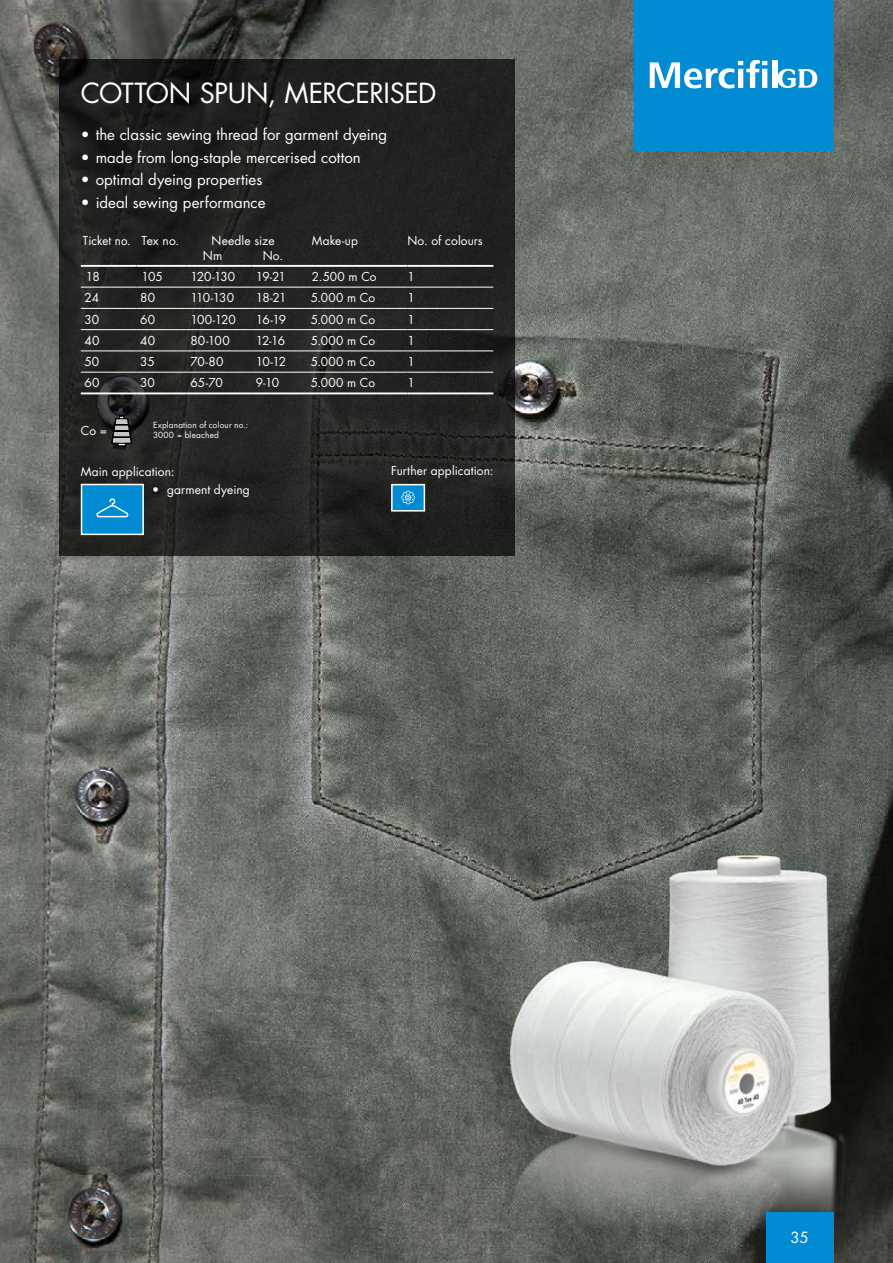
<style>
.page{position:relative;width:893px;height:1263px;background:#fff}
.page>*{position:absolute;margin:0;border:0;box-sizing:border-box;transform-origin:0 0}
.t1{font:27px "Futura Std";letter-spacing:-.015em;color:#fff}
.t2{font:15px "Futura Std";color:#fff}
.t3{font:15px "Futura";color:#fff}
.t4{font:12px "Futura";color:#fff}
.t5{font:12px "Futura Std";letter-spacing:.01em;color:#fff}
.t6{font:12px "Futura";color:#fff;scale:.96 1}
.t7{font:8.25px/10.5px "Futura Std";letter-spacing:.02em;color:#fff}
</style>
<div class="page">
<img style="left:0;top:0;width:893px;height:1263px">
<svg style="left:60px;top:60px;width:455px;height:496px;fill:#222321"></svg>
<svg style="left:112px;top:416px;width:20px;height:30px"></svg>
<div style="left:81px;top:484px;width:63px;height:51px;background:#008bd2;border:2px solid #fff"></div>
<svg style="left:96px;top:498px;width:32px;height:19px"></svg>
<div style="left:391px;top:484px;width:34px;height:27px;background:#008bd2;border:2px solid #fff"></div>
<svg style="left:401px;top:491px;width:14px;height:13px"></svg>
<div style="left:634px;top:0;width:199px;height:151px;background:#008bd2"></div>
<svg style="left:650px;top:60px;width:117px;height:28px"></svg>
<div style="left:772px;top:60px;width:5px;height:28px;background:#fff"></div>
<svg style="left:777px;top:69px;width:40px;height:19px"></svg>
<img style="left:427px;top:705px;width:466px;height:525px">
<hr style="left:81px;top:287px;width:55px;height:1px;background:#fff">
<hr style="left:136px;top:287px;width:50px;height:1px;background:#fff">
<hr style="left:186px;top:287px;width:66px;height:1px;background:#fff">
<hr style="left:252px;top:287px;width:55px;height:1px;background:#fff">
<hr style="left:307px;top:287px;width:100px;height:1px;background:#fff">
<hr style="left:407px;top:287px;width:86px;height:1px;background:#fff">
<hr style="left:81px;top:308px;width:55px;height:1px;background:#fff">
<hr style="left:136px;top:308px;width:50px;height:1px;background:#fff">
<hr style="left:186px;top:308px;width:66px;height:1px;background:#fff">
<hr style="left:252px;top:308px;width:55px;height:1px;background:#fff">
<hr style="left:307px;top:308px;width:100px;height:1px;background:#fff">
<hr style="left:407px;top:308px;width:86px;height:1px;background:#fff">
<hr style="left:81px;top:329px;width:55px;height:1px;background:#fff">
<hr style="left:136px;top:329px;width:50px;height:1px;background:#fff">
<hr style="left:186px;top:329px;width:66px;height:1px;background:#fff">
<hr style="left:252px;top:329px;width:55px;height:1px;background:#fff">
<hr style="left:307px;top:329px;width:100px;height:1px;background:#fff">
<hr style="left:407px;top:329px;width:86px;height:1px;background:#fff">
<hr style="left:81px;top:350px;width:55px;height:1px;background:#fff">
<hr style="left:136px;top:350px;width:50px;height:1px;background:#fff">
<hr style="left:186px;top:350px;width:66px;height:1px;background:#fff">
<hr style="left:252px;top:350px;width:55px;height:1px;background:#fff">
<hr style="left:307px;top:350px;width:100px;height:1px;background:#fff">
<hr style="left:407px;top:350px;width:86px;height:1px;background:#fff">
<hr style="left:81px;top:372px;width:55px;height:1px;background:#fff">
<hr style="left:136px;top:372px;width:50px;height:1px;background:#fff">
<hr style="left:186px;top:372px;width:66px;height:1px;background:#fff">
<hr style="left:252px;top:372px;width:55px;height:1px;background:#fff">
<hr style="left:307px;top:372px;width:100px;height:1px;background:#fff">
<hr style="left:407px;top:372px;width:86px;height:1px;background:#fff">
<hr style="left:81px;top:265px;width:55px;height:2px;background:#fff">
<hr style="left:136px;top:265px;width:50px;height:2px;background:#fff">
<hr style="left:186px;top:265px;width:66px;height:2px;background:#fff">
<hr style="left:252px;top:265px;width:55px;height:2px;background:#fff">
<hr style="left:307px;top:265px;width:100px;height:2px;background:#fff">
<hr style="left:407px;top:265px;width:86px;height:2px;background:#fff">
<hr style="left:81px;top:392px;width:55px;height:2px;background:#fff">
<hr style="left:136px;top:392px;width:50px;height:2px;background:#fff">
<hr style="left:186px;top:392px;width:66px;height:2px;background:#fff">
<hr style="left:252px;top:392px;width:55px;height:2px;background:#fff">
<hr style="left:307px;top:392px;width:100px;height:2px;background:#fff">
<hr style="left:407px;top:392px;width:86px;height:2px;background:#fff">
<div style="left:766px;top:1212px;width:67px;height:51px;background:#008bd2"></div>
<h1 class="t1" style="left:81px;top:76px;width:357px">COTTON SPUN, MERCERISED</h1>
<p class="t2" style="left:81px;top:125px;width:308px">• the classic sewing thread for garment dyeing</p>
<p class="t2" style="left:81px;top:148px;width:282px">• made from long-staple mercerised cotton</p>
<p class="t2" style="left:81px;top:170px;width:183px">• optimal dyeing properties</p>
<p class="t2" style="left:81px;top:193px;width:186px">• ideal sewing performance</p>
<p class="t6" style="left:83px;top:233px;width:102px">Ticket no. Tex no.</p>
<p class="t4" style="left:211px;top:233px;width:65px">Needle size</p>
<p class="t4" style="left:312px;top:233px;width:48px">Make-up</p>
<p class="t4" style="left:407px;top:233px;width:77px">No. of colours</p>
<p class="t4" style="left:203px;top:248px;width:21px">Nm</p>
<p class="t4" style="left:263px;top:248px;width:22px">No.</p>
<p class="t4" style="left:86px;top:269px;width:15px">18</p>
<p class="t4" style="left:142px;top:269px;width:23px">105</p>
<p class="t4" style="left:190px;top:269px;width:46px">120-130</p>
<p class="t4" style="left:256px;top:269px;width:32px">19-21</p>
<p class="t4" style="left:312px;top:269px;width:66px">2.500 m Co</p>
<p class="t4" style="left:407px;top:269px;width:9px">1</p>
<p class="t4" style="left:85px;top:290px;width:16px">24</p>
<p class="t4" style="left:140px;top:290px;width:16px">80</p>
<p class="t4" style="left:190px;top:290px;width:45px">110-130</p>
<p class="t4" style="left:256px;top:290px;width:32px">18-21</p>
<p class="t4" style="left:311px;top:290px;width:66px">5.000 m Co</p>
<p class="t4" style="left:407px;top:290px;width:9px">1</p>
<p class="t4" style="left:85px;top:312px;width:16px">30</p>
<p class="t4" style="left:140px;top:312px;width:16px">60</p>
<p class="t4" style="left:190px;top:312px;width:47px">100-120</p>
<p class="t4" style="left:256px;top:312px;width:32px">16-19</p>
<p class="t4" style="left:311px;top:312px;width:66px">5.000 m Co</p>
<p class="t4" style="left:407px;top:312px;width:9px">1</p>
<p class="t4" style="left:85px;top:333px;width:16px">40</p>
<p class="t4" style="left:140px;top:333px;width:16px">40</p>
<p class="t4" style="left:190px;top:333px;width:41px">80-100</p>
<p class="t4" style="left:256px;top:333px;width:31px">12-16</p>
<p class="t4" style="left:311px;top:333px;width:66px">5.000 m Co</p>
<p class="t4" style="left:407px;top:333px;width:9px">1</p>
<p class="t4" style="left:85px;top:354px;width:16px">50</p>
<p class="t4" style="left:140px;top:354px;width:16px">35</p>
<p class="t4" style="left:190px;top:354px;width:34px">70-80</p>
<p class="t4" style="left:256px;top:354px;width:32px">10-12</p>
<p class="t4" style="left:311px;top:354px;width:66px">5.000 m Co</p>
<p class="t4" style="left:407px;top:354px;width:9px">1</p>
<p class="t4" style="left:85px;top:375px;width:16px">60</p>
<p class="t4" style="left:140px;top:375px;width:16px">30</p>
<p class="t4" style="left:190px;top:375px;width:34px">65-70</p>
<p class="t4" style="left:256px;top:375px;width:25px">9-10</p>
<p class="t4" style="left:311px;top:375px;width:66px">5.000 m Co</p>
<p class="t4" style="left:407px;top:375px;width:9px">1</p>
<p class="t5" style="left:81px;top:423px;width:28px">Co =</p>
<p class="t7" style="left:153px;top:419px;width:97px">Explanation of colour no.:<br>3000 = bleached</p>
<p class="t5" style="left:81px;top:463px;width:95px">Main application:</p>
<p class="t5" style="left:391px;top:463px;width:104px">Further application:</p>
<p class="t5" style="left:152px;top:482px;width:99px">• garment dyeing</p>
<p class="t3" style="left:791px;top:1228px;width:20px">35</p>
</div>
